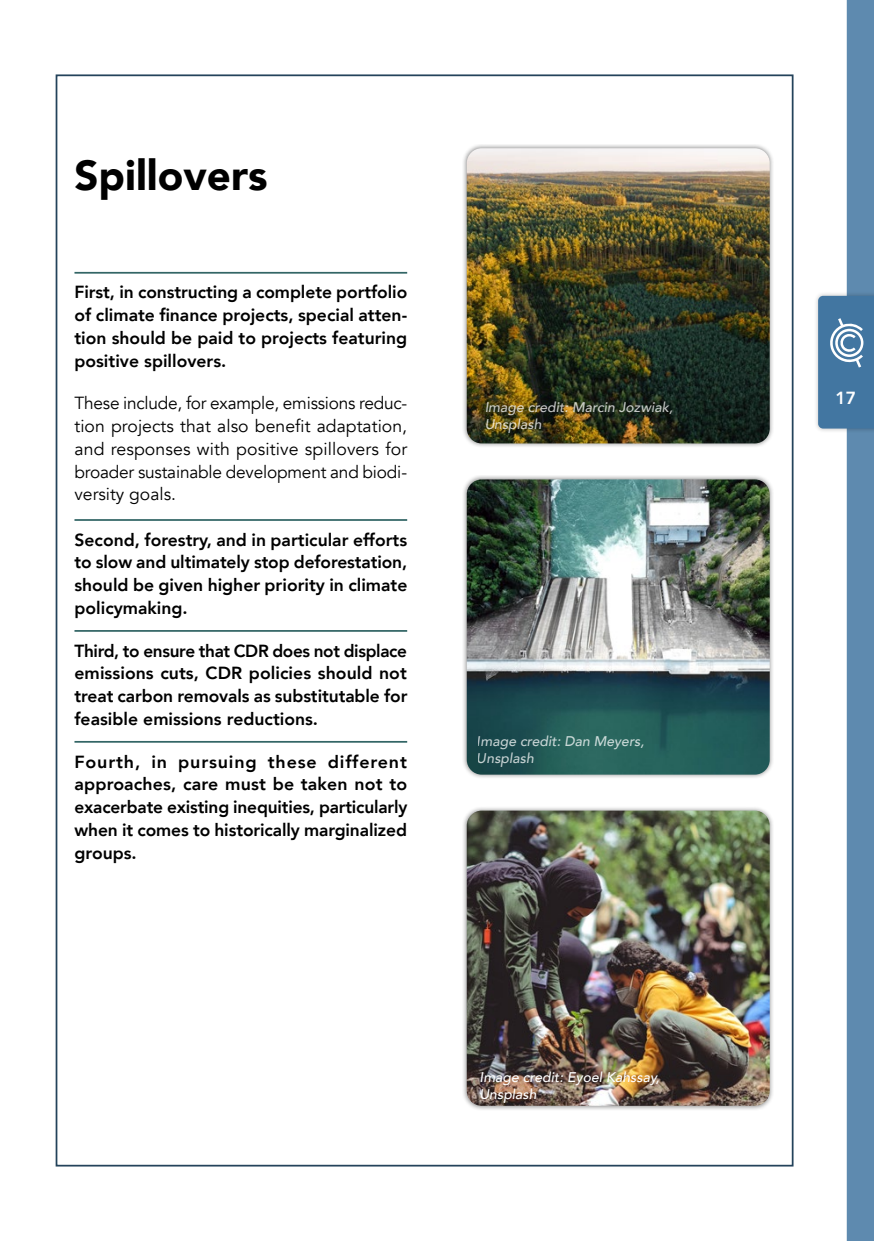
<style>
.page{position:relative;width:874px;height:1241px;background:#fff}
.page>*{position:absolute;margin:0;border:0;box-sizing:border-box;transform-origin:0 0}
.t1{font:900 42px "Avenir";color:#000}
.t2{font:800 17.5px/22.8px "Avenir";color:#000;text-align:justify}
.t3{font:17.5px/22.8px "Avenir";letter-spacing:-.01em;color:#000;text-align:justify}
.t4{font:800 17.5px "Avenir";color:#fff}
.t5{font:italic 500 14px/16.8px "Avenir";color:#fff}
</style>
<div class="page">
<img style="left:55px;top:0;width:818px;height:1240px">
<div style="left:813px;top:291px;width:60px;height:142px;background:#000;opacity:.25"></div>
<svg style="left:817px;top:296px;width:56px;height:132px;background:#5382a9"></svg>
<h1 class="t1" style="left:74px;top:140px;width:194px">Spillovers</h1>
<p class="t2" style="left:74px;top:281px;width:334px">First, in constructing a complete portfolio of climate finance projects, special atten&shy;tion should be paid to projects featuring positive spillovers.</p>
<p class="t3" style="left:74px;top:392px;width:334px">These include, for example, emissions reduc&shy;tion projects that also benefit adaptation, and responses with positive spillovers for broader sustainable development and biodi&shy;versity goals.</p>
<p class="t2" style="left:74px;top:528px;width:334px">Second, forestry, and in particular efforts to slow and ultimately stop deforestation, should be given higher priority in climate policymaking.</p>
<p class="t2" style="left:74px;top:639px;width:334px">Third, to ensure that CDR does not displace emissions cuts, CDR policies should not treat carbon removals as substitutable for feasible emissions reductions.</p>
<p class="t2" style="left:74px;top:750px;width:334px">Fourth, in pursuing these different approaches, care must be taken not to exacerbate existing inequities, particularly when it comes to historically marginalized groups.</p>
<p class="t5" style="left:484px;top:398px;width:190px">Image credit: Marcin Jozwiak,<br>Unsplash</p>
<p class="t5" style="left:476px;top:733px;width:169px">Image credit: Dan Meyers,<br>Unsplash</p>
<p class="t5" style="left:479px;top:1068px;width:182px">Image credit: Eyoel Kahssay,<br>Unsplash</p>
<p class="t4" style="left:835px;top:384px;width:22px">17</p>
</div>
